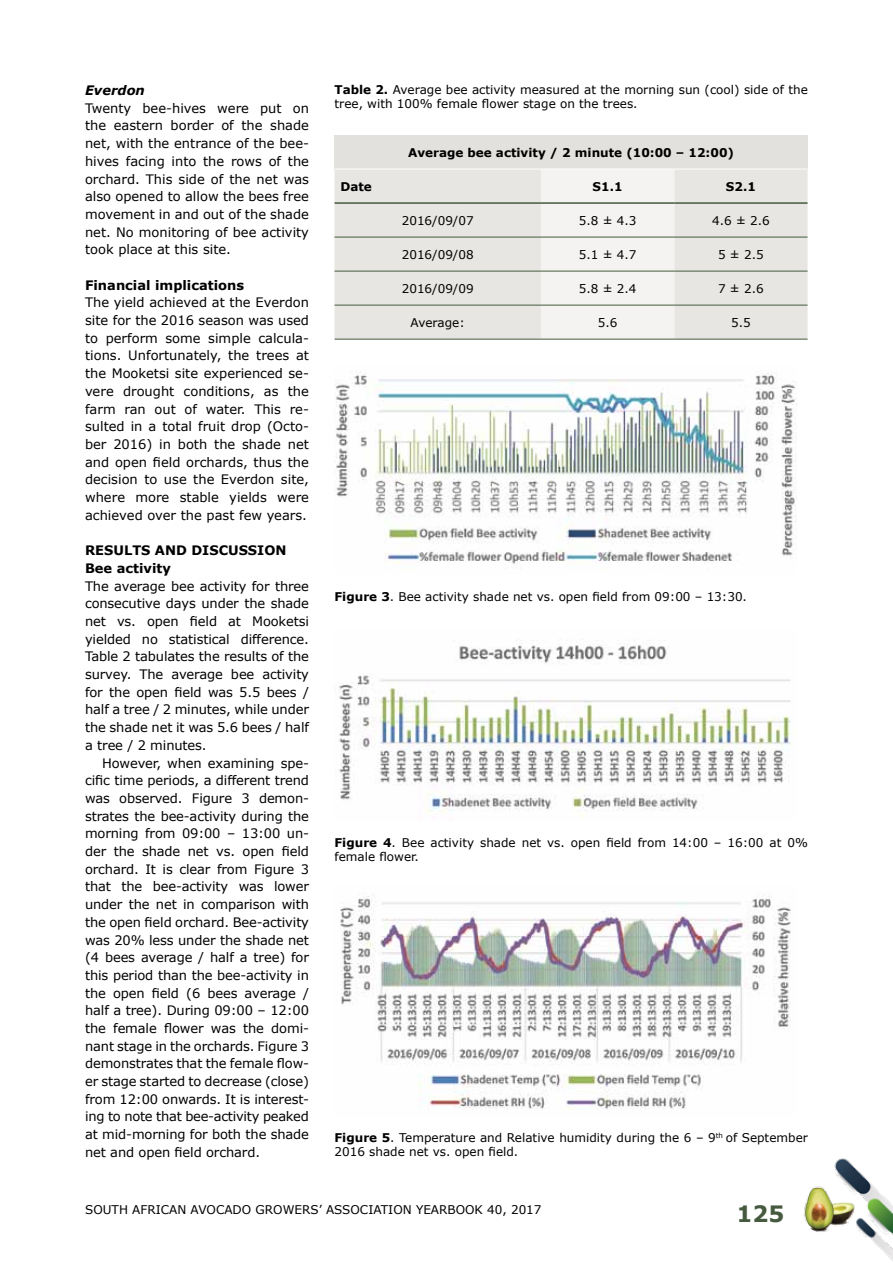
<style>
.page{position:relative;width:893px;height:1263px;background:#fff}
.page>*{position:absolute;margin:0;border:0;box-sizing:border-box;transform-origin:0 0}
.t1{font:700 22.5px "Verdana";color:#455a3e}
.t2{font:13.05px/17.7px "Verdana";letter-spacing:-.01em;color:#000;text-align:justify}
.t3{font:700 13.05px/17.7px "Verdana";color:#000}
.t4{font:italic 700 13.05px "Verdana";color:#000}
.t5{font:12px/14.2px "Verdana";color:#000}
.t6{font:700 12px "Verdana";color:#000}
.s1{font-weight:700}
</style>
<div class="page">
<img style="left:804px;top:1186px;width:24px;height:46px">
<img style="left:828px;top:1158px;width:65px;height:103px">
<div style="left:334px;top:135px;width:473px;height:34px;background:#e2e1dd"></div>
<div style="left:334px;top:170px;width:473px;height:169px;background:#e7e6e2"></div>
<div style="left:541px;top:170px;width:133px;height:169px;background:#f4f3f1"></div>
<hr style="left:334px;top:202px;width:207px;height:2px;background:#455a3e">
<hr style="left:541px;top:202px;width:133px;height:2px;background:#455a3e">
<hr style="left:674px;top:202px;width:133px;height:2px;background:#455a3e">
<hr style="left:334px;top:237px;width:207px;height:1px;background:#455a3e">
<hr style="left:541px;top:237px;width:133px;height:1px;background:#455a3e">
<hr style="left:674px;top:237px;width:133px;height:1px;background:#455a3e">
<hr style="left:334px;top:271px;width:207px;height:1px;background:#455a3e">
<hr style="left:541px;top:271px;width:133px;height:1px;background:#455a3e">
<hr style="left:674px;top:271px;width:133px;height:1px;background:#455a3e">
<hr style="left:334px;top:305px;width:207px;height:1px;background:#455a3e">
<hr style="left:541px;top:305px;width:133px;height:1px;background:#455a3e">
<hr style="left:674px;top:305px;width:133px;height:1px;background:#455a3e">
<hr style="left:334px;top:339px;width:207px;height:1px;background:#455a3e">
<hr style="left:541px;top:339px;width:133px;height:1px;background:#455a3e">
<hr style="left:674px;top:339px;width:133px;height:1px;background:#455a3e">
<img style="left:335px;top:371px;width:461px;height:198px">
<img style="left:338px;top:641px;width:455px;height:171px">
<img style="left:340px;top:894px;width:451px;height:215px">
<p class="t4" style="left:85px;top:81px;width:61px">Everdon</p>
<p class="t2" style="left:85px;top:99px;width:226px">Twenty bee-hives were put on the eastern border of the shade net, with the entrance of the bee&shy;hives facing into the rows of the orchard. This side of the net was also opened to allow the bees free movement in and out of the shade net. No monitoring of bee activity took place at this site.</p>
<p class="t3" style="left:85px;top:276px;width:161px">Financial implications</p>
<p class="t2" style="left:85px;top:294px;width:226px">The yield achieved at the Everdon site for the 2016 season was used to perform some simple calcula&shy;tions. Unfortunately, the trees at the Mooketsi site experienced se&shy;vere drought conditions, as the farm ran out of water. This re&shy;sulted in a total fruit drop (Octo&shy;ber 2016) in both the shade net and open field orchards, thus the decision to use the Everdon site, where more stable yields were achieved over the past few years.</p>
<p class="t3" style="left:85px;top:541px;width:203px">RESULTS AND DISCUSSION<br>Bee activity</p>
<p class="t2" style="left:85px;top:577px;width:226px">The average bee activity for three consecutive days under the shade net vs. open field at Mooketsi yielded no statistical difference.<br>Table 2 tabulates the results of the survey. The average bee activity for the open field was 5.5 bees / half a tree / 2 minutes, while under the shade net it was 5.6 bees / half a tree / 2 minutes.</p>
<p class="t2" style="left:85px;top:754px;width:225px;text-align:left;text-indent:17px">However, when examining spe&shy;cific time periods, a different trend was observed. Figure 3 demon&shy;strates the bee-activity during the morning from 09:00 – 13:00 un&shy;der the shade net vs. open field orchard. It is clear from Figure 3 that the bee-activity was lower under the net in comparison with the open field orchard. Bee-activity was 20% less under the shade net (4 bees average / half a tree) for this period than the bee-activity in the open field (6 bees average / half a tree). During 09:00 – 12:00 the female flower was the domi&shy;nant stage in the orchards. Figure 3 demonstrates that the female flow&shy;er stage started to decrease (close) from 12:00 onwards. It is interest&shy;ing to note that bee-activity peaked at mid-morning for both the shade net and open field orchard.</p>
<p class="t5" style="left:334px;top:83px;width:475px"><span class="s1">Table 2.</span> Average bee activity measured at the morning sun (cool) side of the tree, with 100% female flower stage on the trees.</p>
<p class="t6" style="left:408px;top:144px;width:328px">Average bee activity / 2 minute (10:00 – 12:00)</p>
<p class="t6" style="left:340px;top:178px;width:33px">Date</p>
<p class="t6" style="left:593px;top:178px;width:31px">S1.1</p>
<p class="t6" style="left:726px;top:178px;width:31px">S2.1</p>
<p class="t5" style="left:402px;top:213px;width:73px">2016/09/07</p>
<p class="t5" style="left:579px;top:213px;width:59px">5.8 ± 4.3</p>
<p class="t5" style="left:712px;top:213px;width:59px">4.6 ± 2.6</p>
<p class="t5" style="left:402px;top:247px;width:73px">2016/09/08</p>
<p class="t5" style="left:579px;top:247px;width:59px">5.1 ± 4.7</p>
<p class="t5" style="left:718px;top:247px;width:47px">5 ± 2.5</p>
<p class="t5" style="left:402px;top:281px;width:73px">2016/09/09</p>
<p class="t5" style="left:579px;top:281px;width:59px">5.8 ± 2.4</p>
<p class="t5" style="left:718px;top:281px;width:47px">7 ± 2.6</p>
<p class="t5" style="left:411px;top:315px;width:56px">Average:</p>
<p class="t5" style="left:598px;top:315px;width:21px">5.6</p>
<p class="t5" style="left:731px;top:315px;width:21px">5.5</p>
<p class="t5" style="left:334px;top:589px;width:414px"><span class="s1">Figure 3</span>. Bee activity shade net vs. open field from 09:00 – 13:30.</p>
<p class="t5" style="left:334px;top:835px;width:475px"><span class="s1">Figure 4</span>. Bee activity shade net vs. open field from 14:00 – 16:00 at 0% female flower.</p>
<p class="t5" style="left:334px;top:1130px;width:475px"><span class="s1">Figure 5</span>. Temperature and Relative humidity during the 6 – 9<sup>th</sup> of September<br>2016 shade net vs. open field.</p>
<p class="t5" style="left:85px;top:1202px;width:458px">SOUTH AFRICAN AVOCADO GROWERS’ ASSOCIATION YEARBOOK 40, 2017</p>
<h1 class="t1" style="left:736px;top:1197px;width:49px">125</h1>
</div>
